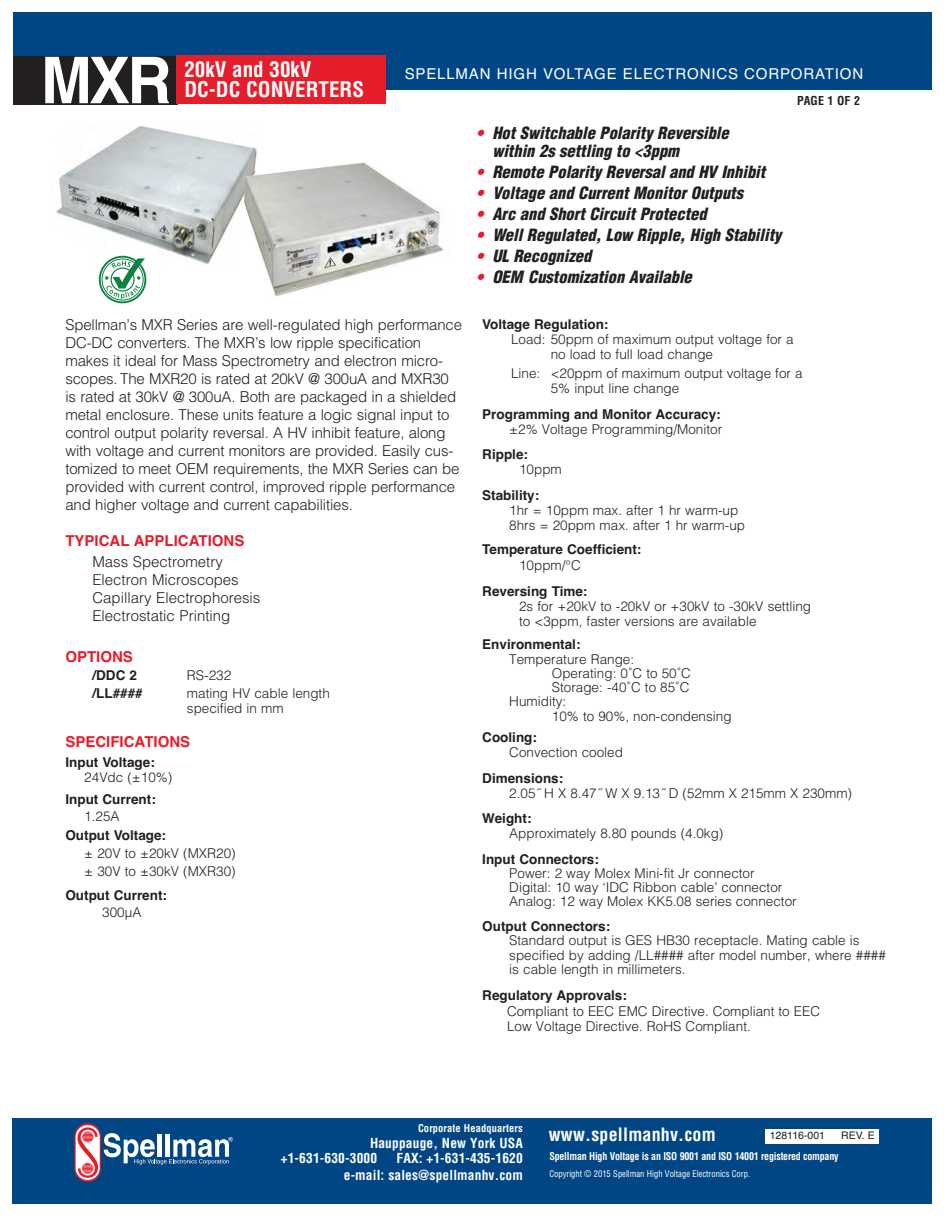
<style>
.page{position:relative;width:945px;height:1215px;background:#fff}
.page>*{position:absolute;margin:0;border:0;box-sizing:border-box;transform-origin:0 0}
.t1{font:700 64.5px "Helvetica";color:#fff;scale:.95 1}
.t2{font:700 condensed 21px/19.5px "Helvetica LT Std";color:#fff}
.t3{font:700 condensed 18px "Helvetica LT Std";letter-spacing:.01em;color:#fff}
.t4{font:italic 900 condensed 16.5px/18px "Helvetica";color:#231f20}
.t5{font:300 15px/18px "Helvetica";letter-spacing:-.01em;color:#231f20}
.t6{font:15px "Helvetica";letter-spacing:.055em;color:#fff}
.t7{font:700 15px "Helvetica";color:#e61d2a}
.t8{font:300 13.5px/15px "Helvetica";color:#231f20}
.t9{font:700 13.5px "Helvetica";color:#231f20}
.t10{font:700 condensed 13.5px/15px "Helvetica LT Std";letter-spacing:.01em;color:#fff}
.t11{font:700 condensed 12px "Helvetica LT Std";letter-spacing:.01em;color:#231f20}
.t12{font:700 condensed 10.5px "Helvetica LT Std";letter-spacing:-.02em;color:#fff;scale:.95 1}
.t13{font:700 condensed 10.5px "Helvetica LT Std";letter-spacing:.01em;color:#fff}
.t14{font:10.5px "Helvetica";color:#231f20}
.t15{font:condensed 9px "Helvetica LT Std";color:#fff;scale:.95 1}
.s1{color:#e61d2a}
</style>
<div class="page">
<img style="left:56px;top:125px;width:201px;height:139px">
<div style="left:13px;top:13px;width:919px;height:77px;background:#004684"></div>
<div style="left:13px;top:56px;width:164px;height:48px;background:#231f20"></div>
<div style="left:176px;top:56px;width:210px;height:48px;background:#e61d2a"></div>
<div style="left:12px;top:1118px;width:920px;height:85px;background:#004684"></div>
<svg style="left:74px;top:1123px;width:159px;height:59px"></svg>
<div style="left:765px;top:1129px;width:113px;height:15px;background:#fff"></div>
<img style="left:244px;top:160px;width:200px;height:136px">
<div style="left:96px;top:253px;width:55px;height:53px;background:#fff"></div>
<div style="left:102px;top:259px;width:41px;height:41px;border:1px solid #0b8241;border-radius:50%"></div>
<div style="left:99px;top:256px;width:47px;height:47px;border:2px solid #0b8241;border-radius:50%"></div>
<svg style="left:104px;top:258px;width:41px;height:41px"></svg>
<h1 class="t1" style="left:41px;top:57px;width:139px">MXR</h1>
<h2 class="t2" style="left:184px;top:62px;width:181px">20kV and 30kV<br>DC-DC CONVERTERS</h2>
<p class="t6" style="left:405px;top:68px;width:460px">SPELLMAN HIGH VOLTAGE ELECTRONICS CORPORATION</p>
<p class="t11" style="left:797px;top:96px;width:65px">PAGE 1 OF 2</p>
<p class="t5" style="left:65px;top:318px;width:398px">Spellman’s MXR Series are well-regulated high performance DC-DC converters. The MXR’s low ripple specification makes it ideal for Mass Spectrometry and electron micro&shy;scopes. The MXR20 is rated at 20kV @ 300uA and MXR30 is rated at 30kV @ 300uA. Both are packaged in a shielded metal enclosure. These units feature a logic signal input to control output polarity reversal. A HV inhibit feature, along with voltage and current monitors are provided. Easily cus&shy;tomized to meet OEM requirements, the MXR Series can be provided with current control, improved ripple performance and higher voltage and current capabilities.</p>
<p class="t7" style="left:65px;top:536px;width:180px">TYPICAL APPLICATIONS</p>
<p class="t5" style="left:92px;top:555px;width:169px">Mass Spectrometry<br>Electron Microscopes<br>Capillary Electrophoresis<br>Electrostatic Printing</p>
<p class="t7" style="left:65px;top:651px;width:69px">OPTIONS</p>
<p class="t9" style="left:92px;top:670px;width:46px">/DDC 2</p>
<p class="t8" style="left:187px;top:669px;width:46px">RS-232</p>
<p class="t9" style="left:92px;top:688px;width:52px">/LL####</p>
<p class="t8" style="left:187px;top:687px;width:144px">mating HV cable length specified in mm</p>
<p class="t7" style="left:65px;top:737px;width:126px">SPECIFICATIONS</p>
<p class="t9" style="left:65px;top:757px;width:91px">Input Voltage:</p>
<p class="t8" style="left:84px;top:771px;width:90px">24Vdc (±10%)</p>
<p class="t9" style="left:65px;top:795px;width:92px">Input Current:</p>
<p class="t8" style="left:84px;top:810px;width:37px">1.25A</p>
<p class="t9" style="left:65px;top:831px;width:102px">Output Voltage:</p>
<p class="t8" style="left:84px;top:846px;width:153px;line-height:18px">± 20V to ±20kV (MXR20) ± 30V to ±30kV (MXR30)</p>
<p class="t9" style="left:65px;top:891px;width:103px">Output Current:</p>
<p class="t8" style="left:102px;top:906px;width:41px">300μA</p>
<p class="t4" style="left:492px;top:125px;width:241px;text-indent:-16px"><span class="s1">•</span> Hot Switchable Polarity Reversible within 2s settling to &lt;3ppm</p>
<p class="t4" style="left:476px;top:164px;width:294px"><span class="s1">•</span> Remote Polarity Reversal and HV Inhibit</p>
<p class="t4" style="left:476px;top:185px;width:271px"><span class="s1">•</span> Voltage and Current Monitor Outputs</p>
<p class="t4" style="left:477px;top:206px;width:235px"><span class="s1">•</span> Arc and Short Circuit Protected</p>
<p class="t4" style="left:477px;top:227px;width:307px"><span class="s1">•</span> Well Regulated, Low Ripple, High Stability</p>
<p class="t4" style="left:477px;top:248px;width:120px"><span class="s1">•</span> UL Recognized</p>
<p class="t4" style="left:477px;top:269px;width:220px"><span class="s1">•</span> OEM Customization Available</p>
<p class="t9" style="left:482px;top:319px;width:128px">Voltage Regulation:</p>
<p class="t8" style="left:551px;top:333px;width:245px;text-indent:-40px">Load: 50ppm of maximum output voltage for a no load to full load change</p>
<p class="t8" style="left:551px;top:367px;width:253px;text-indent:-40px">Line: &lt;20ppm of maximum output voltage for a<br>5% input line change</p>
<p class="t9" style="left:482px;top:409px;width:240px">Programming and Monitor Accuracy:</p>
<p class="t8" style="left:509px;top:423px;width:214px">±2% Voltage Programming/Monitor</p>
<p class="t9" style="left:482px;top:450px;width:47px">Ripple:</p>
<p class="t8" style="left:519px;top:463px;width:44px">10ppm</p>
<p class="t9" style="left:482px;top:490px;width:59px">Stability:</p>
<p class="t8" style="left:509px;top:504px;width:237px">1hr = 10ppm max. after 1 hr warm-up<br>8hrs = 20ppm max. after 1 hr warm-up</p>
<p class="t9" style="left:482px;top:544px;width:161px">Temperature Coefficient:</p>
<p class="t8" style="left:519px;top:559px;width:63px">10ppm/°C</p>
<p class="t9" style="left:482px;top:586px;width:107px">Reversing Time:</p>
<p class="t8" style="left:519px;top:600px;width:294px">2s for +20kV to -20kV or +30kV to -30kV settling to &lt;3ppm, faster versions are available</p>
<p class="t9" style="left:482px;top:640px;width:100px">Environmental:</p>
<p class="t8" style="left:509px;top:653px;width:126px">Temperature Range:</p>
<p class="t8" style="left:552px;top:667px;width:141px">Operating: 0˚C to 50˚C</p>
<p class="t8" style="left:552px;top:681px;width:139px">Storage: -40˚C to 85˚C</p>
<p class="t8" style="left:509px;top:695px;width:58px">Humidity:</p>
<p class="t8" style="left:552px;top:710px;width:181px">10% to 90%, non-condensing</p>
<p class="t9" style="left:482px;top:732px;width:56px">Cooling:</p>
<p class="t8" style="left:509px;top:746px;width:115px">Convection cooled</p>
<p class="t9" style="left:482px;top:773px;width:83px">Dimensions:</p>
<p class="t8" style="left:509px;top:787px;width:344px">2.05˝ H X 8.47˝ W X 9.13˝ D (52mm X 215mm X 230mm)</p>
<p class="t9" style="left:482px;top:813px;width:51px">Weight:</p>
<p class="t8" style="left:509px;top:827px;width:216px">Approximately 8.80 pounds (4.0kg)</p>
<p class="t9" style="left:482px;top:854px;width:118px">Input Connectors:</p>
<p class="t8" style="left:509px;top:867px;width:289px;line-height:14.2px">Power: 2 way Molex Mini-fit Jr connector<br>Digital: 10 way ‘IDC Ribbon cable’ connector<br>Analog: 12 way Molex KK5.08 series connector</p>
<p class="t9" style="left:482px;top:921px;width:129px">Output Connectors:</p>
<p class="t8" style="left:509px;top:935px;width:378px;line-height:14.2px">Standard output is GES HB30 receptacle. Mating cable is specified by adding /LL#### after model number, where #### is cable length in millimeters.</p>
<p class="t9" style="left:482px;top:990px;width:146px">Regulatory Approvals:</p>
<p class="t8" style="left:507px;top:1005px;width:315px">Compliant to EEC EMC Directive. Compliant to EEC<br>Low Voltage Directive. RoHS Compliant.</p>
<p class="t13" style="left:418px;top:1124px;width:106px">Corporate Headquarters</p>
<p class="t10" style="left:281px;top:1137px;width:244px;text-indent:89px">Hauppauge, New York USA +1-631-630-3000</p>
<p class="t10" style="left:344px;top:1151px;width:181px;line-height:16.5px;text-align:right">FAX: +1-631-435-1620<br>e-mail: sales@spellmanhv.com</p>
<h3 class="t3" style="left:549px;top:1128px;width:169px">www.spellmanhv.com</h3>
<p class="t14" style="left:770px;top:1132px;width:57px">128116-001</p>
<p class="t14" style="left:841px;top:1132px;width:35px">REV. E</p>
<p class="t12" style="left:549px;top:1152px;width:306px">Spellman High Voltage is an ISO 9001 and ISO 14001 registered company</p>
<p class="t15" style="left:549px;top:1169px;width:213px">Copyright © 2015 Spellman High Voltage Electronics Corp.</p>
</div>
